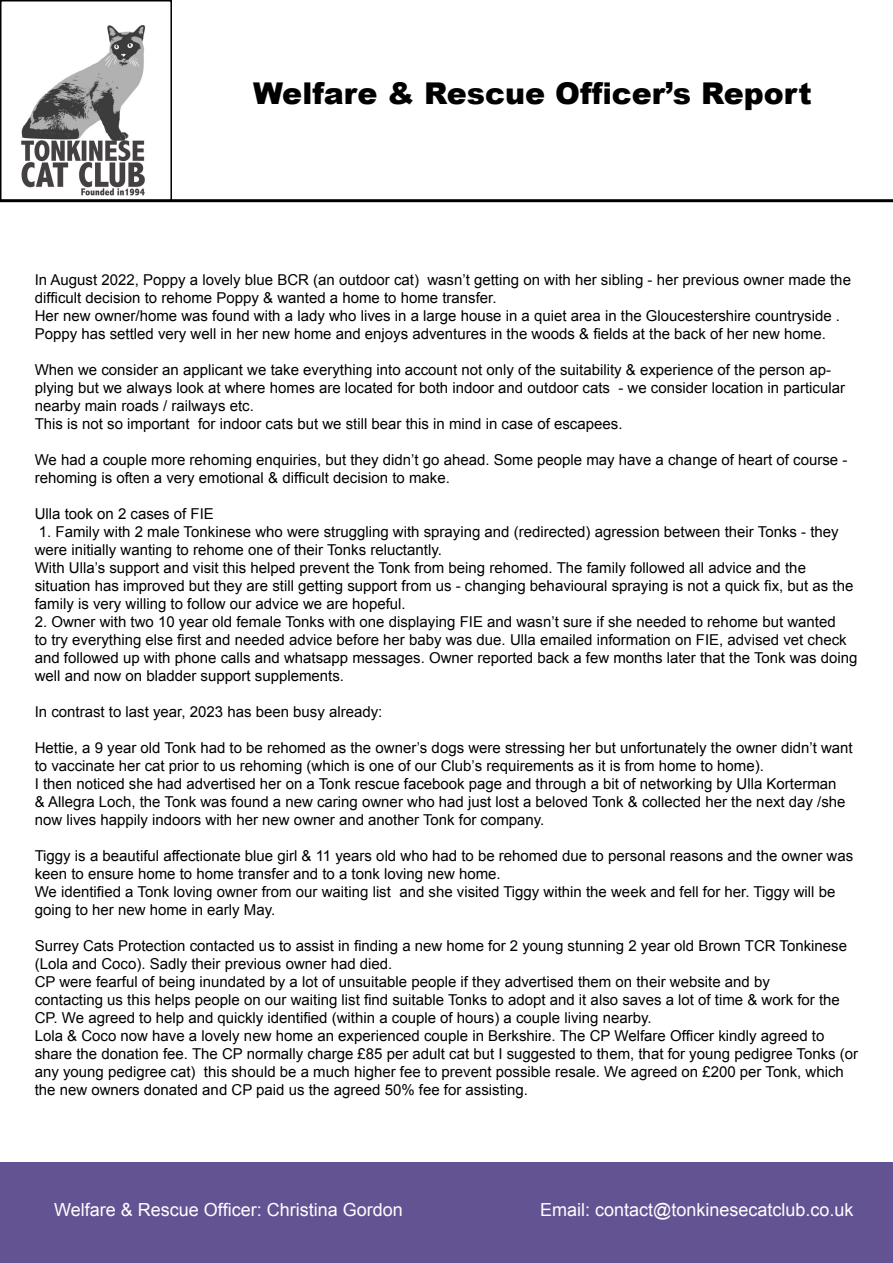
<style>
.page{position:relative;width:893px;height:1263px;background:#fff}
.page>*{position:absolute;margin:0;border:0;box-sizing:border-box;transform-origin:0 0}
.t1{font:900 30px "Arial";color:#000}
.t2{font:18px "Arial";color:#fff}
.t3{font:15px/18px "Arial";color:#000}
</style>
<div class="page">
<img style="left:21px;top:25px;width:125px;height:171px">
<div style="left:0;top:0;width:172px;height:202px;border:2px solid #000"></div>
<hr style="left:0;top:199px;width:893px;height:3px;background:#000">
<div style="left:0;top:1162px;width:893px;height:101px;background:#645393"></div>
<p class="t1" style="left:253px;top:71px;width:560px">Welfare &amp; Rescue Officer’s Report</p>
<p class="t3" style="left:35px;top:271px;width:818px">In August 2022, Poppy a lovely blue BCR (an outdoor cat) wasn’t getting on with her sibling - her previous owner made the difficult decision to rehome Poppy &amp; wanted a home to home transfer.</p>
<p class="t3" style="left:35px;top:307px;width:807px">Her new owner/home was found with a lady who lives in a large house in a quiet area in the Gloucestershire countryside .<br>Poppy has settled very well in her new home and enjoys adventures in the woods &amp; fields at the back of her new home.</p>
<p class="t3" style="left:35px;top:361px;width:812px">When we consider an applicant we take everything into account not only of the suitability &amp; experience of the person ap&shy;plying but we always look at where homes are located for both indoor and outdoor cats - we consider location in particular nearby main roads / railways etc.</p>
<p class="t3" style="left:35px;top:415px;width:589px">This is not so important for indoor cats but we still bear this in mind in case of escapees.</p>
<p class="t3" style="left:35px;top:451px;width:814px">We had a couple more rehoming enquiries, but they didn’t go ahead. Some people may have a change of heart of course - rehoming is often a very emotional &amp; difficult decision to make.</p>
<p class="t3" style="left:35px;top:505px;width:181px">Ulla took on 2 cases of FIE</p>
<p class="t3" style="left:35px;top:523px;width:806px">1. Family with 2 male Tonkinese who were struggling with spraying and (redirected) agression between their Tonks - they were initially wanting to rehome one of their Tonks reluctantly.</p>
<p class="t3" style="left:35px;top:559px;width:773px">With Ulla’s support and visit this helped prevent the Tonk from being rehomed. The family followed all advice and the</p>
<p class="t3" style="left:35px;top:577px;width:820px">situation has improved but they are still getting support from us - changing behavioural spraying is not a quick fix, but as the family is very willing to follow our advice we are hopeful.</p>
<p class="t3" style="left:35px;top:613px;width:824px">2. Owner with two 10 year old female Tonks with one displaying FIE and wasn’t sure if she needed to rehome but wanted<br>to try everything else first and needed advice before her baby was due. Ulla emailed information on FIE, advised vet check and followed up with phone calls and whatsapp messages. Owner reported back a few months later that the Tonk was doing well and now on bladder support supplements.</p>
<p class="t3" style="left:35px;top:703px;width:349px">In contrast to last year, 2023 has been busy already:</p>
<p class="t3" style="left:35px;top:739px;width:819px">Hettie, a 9 year old Tonk had to be rehomed as the owner’s dogs were stressing her but unfortunately the owner didn’t want to vaccinate her cat prior to us rehoming (which is one of our Club’s requirements as it is from home to home).</p>
<p class="t3" style="left:35px;top:775px;width:812px">I then noticed she had advertised her on a Tonk rescue facebook page and through a bit of networking by Ulla Korterman &amp; Allegra Loch, the Tonk was found a new caring owner who had just lost a beloved Tonk &amp; collected her the next day /she now lives happily indoors with her new owner and another Tonk for company.</p>
<p class="t3" style="left:35px;top:847px;width:820px">Tiggy is a beautiful affectionate blue girl &amp; 11 years old who had to be rehomed due to personal reasons and the owner was keen to ensure home to home transfer and to a tonk loving new home.</p>
<p class="t3" style="left:35px;top:883px;width:802px">We identified a Tonk loving owner from our waiting list and she visited Tiggy within the week and fell for her. Tiggy will be going to her new home in early May.</p>
<p class="t3" style="left:35px;top:937px;width:814px">Surrey Cats Protection contacted us to assist in finding a new home for 2 young stunning 2 year old Brown TCR Tonkinese (Lola and Coco). Sadly their previous owner had died.</p>
<p class="t3" style="left:35px;top:973px;width:737px">CP were fearful of being inundated by a lot of unsuitable people if they advertised them on their website and by</p>
<p class="t3" style="left:35px;top:991px;width:807px">contacting us this helps people on our waiting list find suitable Tonks to adopt and it also saves a lot of time &amp; work for the<br>CP. We agreed to help and quickly identified (within a couple of hours) a couple living nearby.</p>
<p class="t3" style="left:35px;top:1027px;width:825px">Lola &amp; Coco now have a lovely new home an experienced couple in Berkshire. The CP Welfare Officer kindly agreed to share the donation fee. The CP normally charge £85 per adult cat but I suggested to them, that for young pedigree Tonks (or any young pedigree cat) this should be a much higher fee to prevent possible resale. We agreed on £200 per Tonk, which the new owners donated and CP paid us the agreed 50% fee for assisting.</p>
<p class="t2" style="left:54px;top:1198px;width:350px">Welfare &amp; Rescue Officer: Christina Gordon</p>
<p class="t2" style="left:540px;top:1198px;width:315px">Email: contact@tonkinesecatclub.co.uk</p>
</div>
